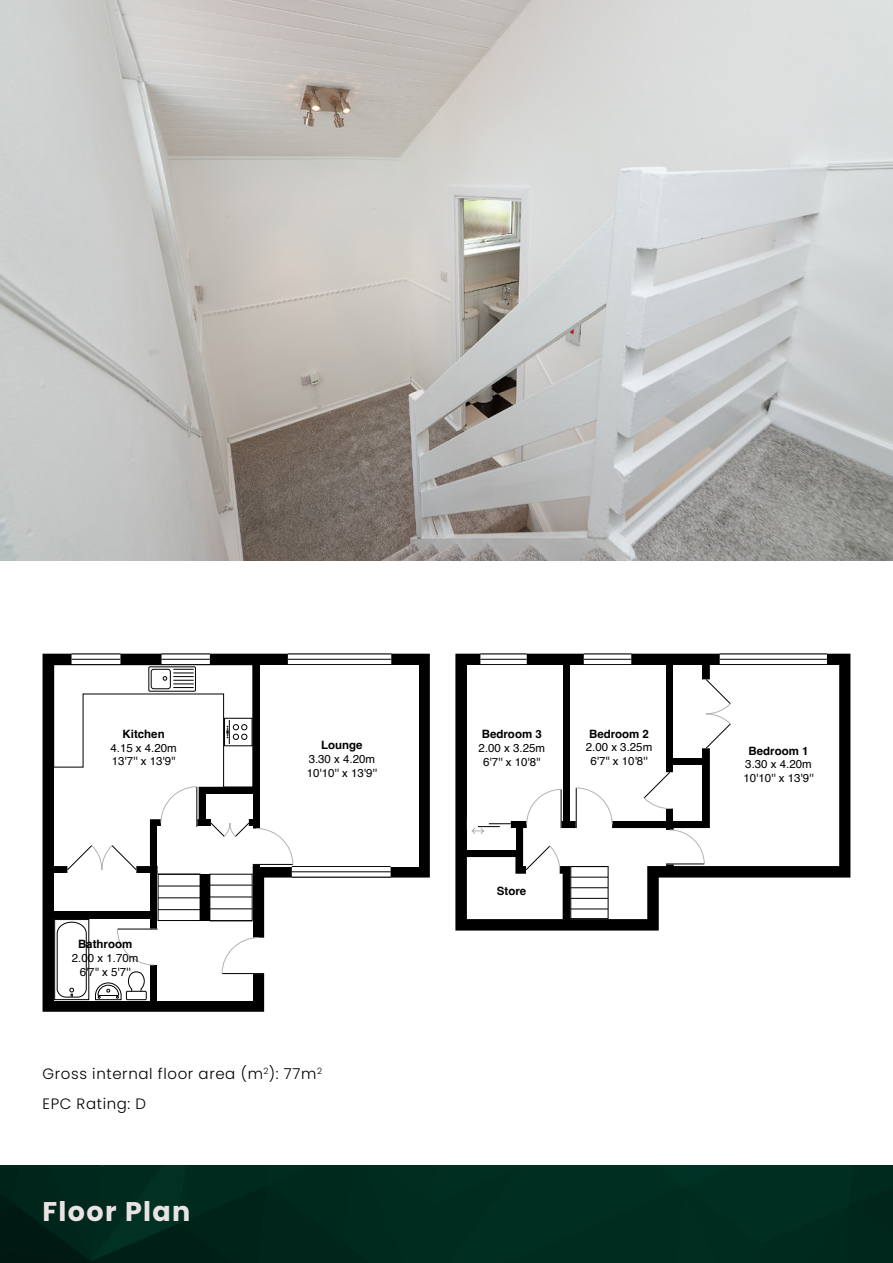
<style>
.page{position:relative;width:893px;height:1263px;background:#fff}
.page>*{position:absolute;margin:0;border:0;box-sizing:border-box;transform-origin:0 0}
.t1{font:700 27px "Poppins";letter-spacing:.05em;color:#e9e4e3}
.t2{font:300 15px/30px "Poppins";letter-spacing:.04em;color:#000}
.t3{font:11.55px/13.8px "Helvetica";color:#000}
.t4{font:700 11.55px "Helvetica";color:#000}
</style>
<div class="page">
<img style="left:0;top:1165px;width:893px;height:98px">
<svg style="left:43px;top:654px;width:387px;height:358px"></svg>
<svg style="left:455px;top:654px;width:395px;height:276px;fill:#000"></svg>
<div style="left:260px;top:665px;width:158px;height:201px;background:#fff"></div>
<div style="left:54px;top:874px;width:96px;height:37px;background:#fff"></div>
<div style="left:54px;top:919px;width:96px;height:81px;background:#fff"></div>
<div style="left:158px;top:874px;width:95px;height:126px;background:#fff"></div>
<svg style="left:158px;top:871px;width:95px;height:5px"></svg>
<div style="left:67px;top:869px;width:69px;height:7px;background:#fff"></div>
<div style="left:72px;top:654px;width:48px;height:10px;background:#fff"></div>
<hr style="left:72px;top:659px;width:48px;height:1px;background:#000">
<div style="left:162px;top:654px;width:48px;height:10px;background:#fff"></div>
<hr style="left:162px;top:659px;width:48px;height:1px;background:#000">
<div style="left:288px;top:654px;width:103px;height:11px;background:#101010"></div>
<div style="left:288px;top:654px;width:103px;height:10px;background:#fff"></div>
<hr style="left:288px;top:659px;width:103px;height:1px;background:#000">
<svg style="left:292px;top:866px;width:99px;height:11px"></svg>
<svg style="left:292px;top:867px;width:99px;height:9px"></svg>
<hr style="left:292px;top:871px;width:99px;height:1px;background:#000">
<div style="left:54px;top:919px;width:35px;height:81px;border:1px solid #000"></div>
<svg style="left:57px;top:921px;width:30px;height:77px"></svg>
<svg style="left:128px;top:971px;width:17px;height:20px"></svg>
<div style="left:126px;top:991px;width:21px;height:9px;border:1px solid #000"></div>
<svg style="left:95px;top:982px;width:27px;height:18px"></svg>
<div style="left:153px;top:928px;width:6px;height:37px;background:#fff"></div>
<hr style="left:117px;top:928px;width:41px;height:1px;background:#000">
<svg style="left:117px;top:928px;width:37px;height:37px"></svg>
<svg style="left:53px;top:664px;width:240px;height:207px"></svg>
<hr style="left:158px;top:909px;width:42px;height:1px;background:#000">
<hr style="left:158px;top:897px;width:42px;height:1px;background:#000">
<hr style="left:158px;top:886px;width:42px;height:1px;background:#000">
<hr style="left:158px;top:874px;width:42px;height:1px;background:#000">
<hr style="left:210px;top:885px;width:42px;height:1px;background:#000">
<hr style="left:210px;top:897px;width:42px;height:1px;background:#000">
<hr style="left:210px;top:908px;width:42px;height:1px;background:#000">
<hr style="left:210px;top:920px;width:42px;height:1px;background:#000">
<div style="left:200px;top:874px;width:10px;height:47px;background:#000"></div>
<div style="left:480px;top:654px;width:47px;height:11px;background:#101010"></div>
<div style="left:480px;top:654px;width:47px;height:10px;background:#fff"></div>
<hr style="left:480px;top:659px;width:47px;height:1px;background:#000">
<div style="left:584px;top:654px;width:47px;height:11px;background:#101010"></div>
<div style="left:584px;top:654px;width:47px;height:10px;background:#fff"></div>
<hr style="left:584px;top:659px;width:47px;height:1px;background:#000">
<div style="left:720px;top:654px;width:107px;height:11px;background:#101010"></div>
<div style="left:720px;top:654px;width:107px;height:10px;background:#fff"></div>
<hr style="left:720px;top:659px;width:107px;height:1px;background:#000">
<svg style="left:467px;top:665px;width:372px;height:254px"></svg>
<div style="left:258px;top:938px;width:8px;height:36px;background:#fff"></div>
<hr style="left:222px;top:973px;width:42px;height:1px;background:#000">
<svg style="left:222px;top:937px;width:37px;height:37px"></svg>
<img style="left:0;top:0;width:893px;height:560px">
<p class="t4" style="left:123px;top:727px;width:44px">Kitchen</p>
<p class="t3" style="left:110px;top:741px;width:68px">4.15 x 4.20m<br>13'7'' x 13'9''</p>
<p class="t4" style="left:78px;top:937px;width:56px">Bathroom</p>
<p class="t3" style="left:72px;top:951px;width:68px;text-align:center">2.00 x 1.70m<br>6'7'' x 5'7''</p>
<p class="t4" style="left:321px;top:738px;width:43px">Lounge</p>
<p class="t3" style="left:307px;top:752px;width:71px">3.30 x 4.20m<br>10'10'' x 13'9''</p>
<p class="t2" style="left:43px;top:1059px;width:281px">Gross internal floor area (m<sup>2</sup>): 77m<sup>2<br></sup>EPC Rating: D</p>
<h1 class="t1" style="left:43px;top:1196px;width:149px">Floor Plan</h1>
<p class="t4" style="left:482px;top:727px;width:61px">Bedroom 3</p>
<p class="t3" style="left:479px;top:741px;width:68px;text-align:center">2.00 x 3.25m<br>6'7'' x 10'8''</p>
<p class="t4" style="left:589px;top:726px;width:61px">Bedroom 2</p>
<p class="t3" style="left:586px;top:741px;width:68px;text-align:center">2.00 x 3.25m<br>6'7'' x 10'8''</p>
<p class="t4" style="left:497px;top:884px;width:31px">Store</p>
<p class="t4" style="left:748px;top:743px;width:61px">Bedroom 1</p>
<p class="t3" style="left:743px;top:758px;width:71px">3.30 x 4.20m<br>10'10'' x 13'9''</p>
</div>
